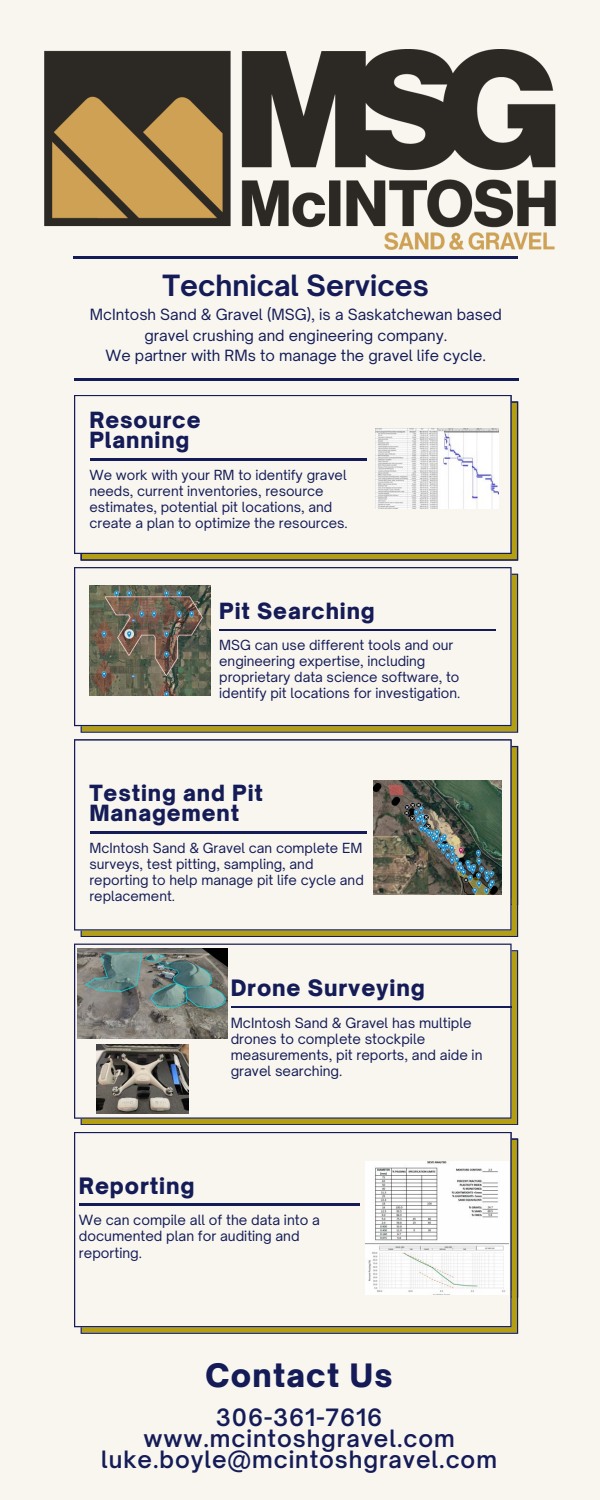
<style>
.page{position:relative;width:600px;height:1500px;background:#f8f6ef}
.page>*{position:absolute;margin:0;border:0;box-sizing:border-box;transform-origin:0 0}
.t1{font:900 30.9px "Open Sauce One";letter-spacing:.04em;color:#141b57}
.t2{font:700 28px "Open Sauce One";color:#141b57}
.t3{font:600 22.9px "Open Sauce One";letter-spacing:.04em;color:#141b57}
.t4{font:900 21.6px "Open Sauce One";letter-spacing:.04em;color:#141b57}
.t5{font:900 21.4px/20px "Open Sauce One";letter-spacing:.04em;color:#141b57}
.t6{font:14.8px/20.3px "Open Sauce One";color:#141b57;text-align:center}
.t7{font:13.5px/16.2px "Open Sauce One";color:#141b57}
.t8{font:13.4px/16px "Open Sauce One";color:#141b57}
</style>
<div class="page">
<svg style="left:81px;top:1139px;width:437px;height:195px;background:#96882d"></svg>
<svg style="left:74px;top:1132px;width:438px;height:195px"></svg>
<svg style="left:81px;top:574px;width:437px;height:159px;background:#988a2f"></svg>
<svg style="left:74px;top:567px;width:438px;height:159px"></svg>
<svg style="left:81px;top:950px;width:437px;height:175px;background:#9a8a1f"></svg>
<svg style="left:74px;top:944px;width:438px;height:175px"></svg>
<svg style="left:81px;top:401px;width:437px;height:160px;background:#918226"></svg>
<svg style="left:74px;top:395px;width:438px;height:159px"></svg>
<svg style="left:81px;top:746px;width:437px;height:191px;background:#968721"></svg>
<svg style="left:74px;top:739px;width:438px;height:192px"></svg>
<hr style="left:90px;top:459px;width:276px;height:1px;background:#141b57">
<hr style="left:90px;top:832px;width:276px;height:1px;background:#141b57">
<hr style="left:231px;top:1006px;width:280px;height:2px;background:#141b57">
<img style="left:45px;top:50px;width:510px;height:199px">
<hr style="left:73px;top:256px;width:445px;height:2px;background:#141b57">
<hr style="left:74px;top:379px;width:445px;height:2px;background:#141b57">
<hr style="left:220px;top:629px;width:276px;height:2px;background:#141b57">
<img style="left:89px;top:586px;width:121px;height:109px">
<img style="left:373px;top:780px;width:128px;height:115px">
<img style="left:78px;top:948px;width:150px;height:90px">
<img style="left:96px;top:1045px;width:93px;height:69px">
<img style="left:376px;top:428px;width:123px;height:81px">
<hr style="left:79px;top:1204px;width:281px;height:1px;background:#141b57">
<img style="left:366px;top:1161px;width:143px;height:133px">
<p class="t2" style="left:163px;top:268px;width:268px">Technical Services</p>
<p class="t6" style="left:90px;top:305px;width:413px">McIntosh Sand &amp; Gravel (MSG), is a Saskatchewan based gravel crushing and engineering company.</p>
<p class="t6" style="left:106px;top:345px;width:382px">We partner with RMs to manage the gravel life cycle.</p>
<p class="t5" style="left:89px;top:410px;width:113px">Resource<br>Planning</p>
<p class="t8" style="left:89px;top:467px;width:260px">We work with your RM to identify gravel needs, current inventories, resource estimates, potential pit locations, and create a plan to optimize the resources.</p>
<p class="t5" style="left:219px;top:601px;width:157px">Pit Searching</p>
<p class="t8" style="left:219px;top:637px;width:243px">MSG can use different tools and our engineering expertise, including proprietary data science software, to identify pit locations for investigation.</p>
<p class="t5" style="left:89px;top:783px;width:175px">Testing and Pit<br>Management</p>
<p class="t8" style="left:89px;top:840px;width:276px">McIntosh Sand &amp; Gravel can complete EM surveys, test pitting, sampling, and reporting to help manage pit life cycle and replacement.</p>
<p class="t4" style="left:231px;top:974px;width:196px">Drone Surveying</p>
<p class="t7" style="left:231px;top:1014px;width:253px">McIntosh Sand &amp; Gravel has multiple drones to complete stockpile measurements, pit reports, and aide in gravel searching.</p>
<p class="t4" style="left:79px;top:1172px;width:117px">Reporting</p>
<p class="t7" style="left:79px;top:1212px;width:243px">We can compile all of the data into a documented plan for auditing and reporting.</p>
<p class="t1" style="left:206px;top:1356px;width:188px">Contact Us</p>
<p class="t3" style="left:216px;top:1403px;width:168px">306-361-7616</p>
<p class="t3" style="left:143px;top:1424px;width:313px">www.mcintoshgravel.com</p>
<p class="t3" style="left:101px;top:1445px;width:397px">luke.boyle@mcintoshgravel.com</p>
</div>
